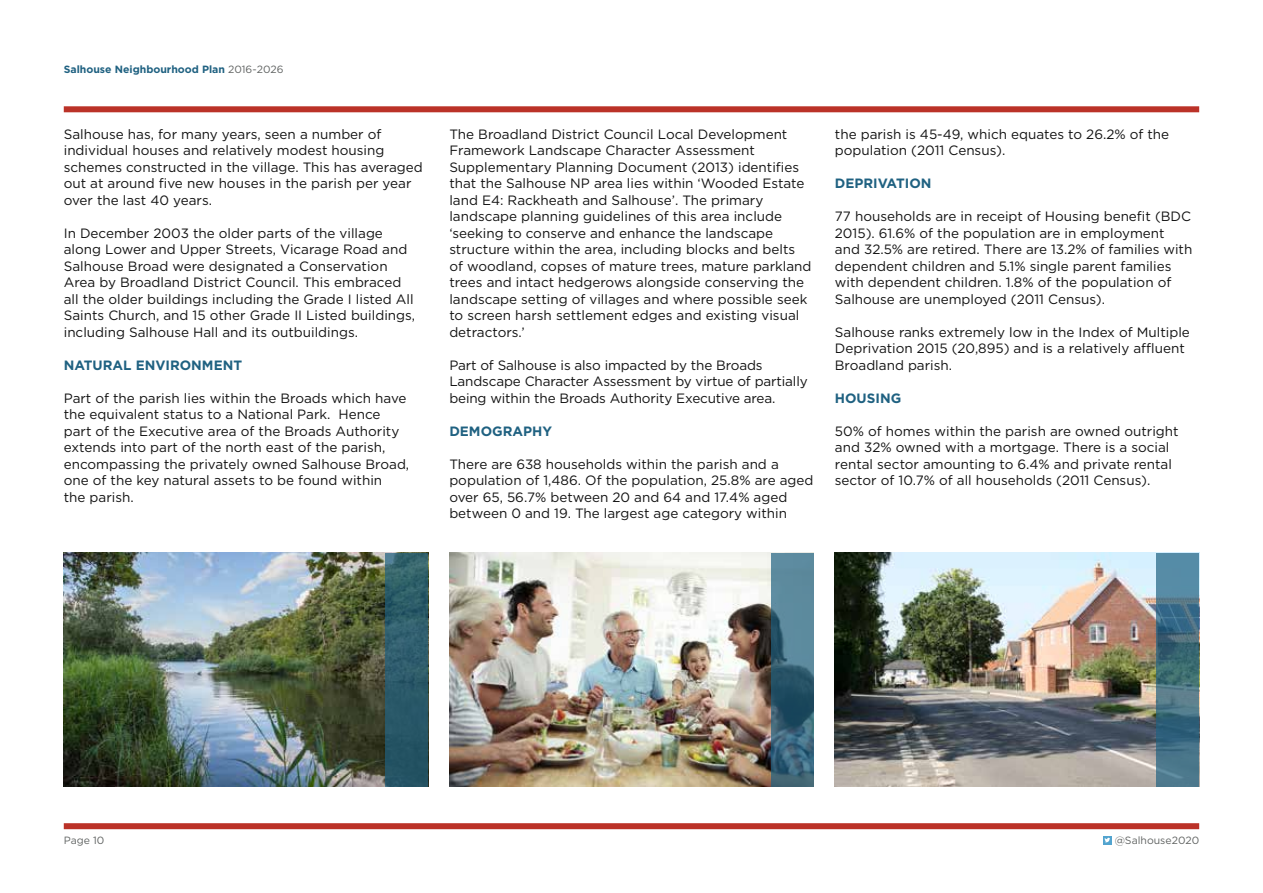
<style>
.page{position:relative;width:1263px;height:893px;background:#fff}
.page>*{position:absolute;margin:0;border:0;box-sizing:border-box;transform-origin:0 0}
.t1{font:13.5px/16.5px "Gotham HTF";color:#121212}
.t2{font:700 13.5px "Gotham HTF";color:#1f6181}
.t3{font:700 10.5px "Gotham HTF";color:#1f6181}
.t4{font:10.5px "Gotham HTF";color:#606362}
.s1{font-weight:400;color:#606362}
</style>
<div class="page">
<div style="left:64px;top:823px;width:1135px;height:6px;background:#bb3228"></div>
<svg style="left:1103px;top:836px;width:8px;height:8px"></svg>
<svg style="left:1104px;top:838px;width:6px;height:4px"></svg>
<div style="left:64px;top:106px;width:1135px;height:6px;background:#bb3228"></div>
<img style="left:64px;top:553px;width:322px;height:234px">
<img style="left:449px;top:553px;width:322px;height:234px">
<svg style="left:386px;top:553px;width:42px;height:234px;background:#2b5a68"></svg>
<svg style="left:771px;top:553px;width:43px;height:234px;background:#436e82"></svg>
<img style="left:835px;top:553px;width:322px;height:234px">
<svg style="left:1157px;top:553px;width:42px;height:234px;background:#457387"></svg>
<p class="t3" style="left:64px;top:63px;width:221px">Salhouse Neighbourhood Plan <span class="s1">2016-2026</span></p>
<p class="t1" style="left:64px;top:126px;width:360px">Salhouse has, for many years, seen a number of individual houses and relatively modest housing schemes constructed in the village. This has averaged out at around five new houses in the parish per year over the last 40 years.</p>
<p class="t1" style="left:64px;top:225px;width:353px">In December 2003 the older parts of the village along Lower and Upper Streets, Vicarage Road and Salhouse Broad were designated a Conservation Area by Broadland District Council. This embraced all the older buildings including the Grade I listed All Saints Church, and 15 other Grade II Listed buildings, including Salhouse Hall and its outbuildings.</p>
<p class="t2" style="left:64px;top:357px;width:180px">NATURAL ENVIRONMENT</p>
<p class="t1" style="left:64px;top:389px;width:347px">Part of the parish lies within the Broads which have the equivalent status to a National Park. Hence part of the Executive area of the Broads Authority extends into part of the north east of the parish, encompassing the privately owned Salhouse Broad, one of the key natural assets to be found within<br>the parish.</p>
<p class="t1" style="left:449px;top:126px;width:364px">The Broadland District Council Local Development Framework Landscape Character Assessment Supplementary Planning Document (2013) identifies that the Salhouse NP area lies within ‘Wooded Estate land E4: Rackheath and Salhouse’. The primary landscape planning guidelines of this area include ‘seeking to conserve and enhance the landscape structure within the area, including blocks and belts of woodland, copses of mature trees, mature parkland trees and intact hedgerows alongside conserving the landscape setting of villages and where possible seek to screen harsh settlement edges and existing visual detractors.’</p>
<p class="t1" style="left:449px;top:356px;width:360px">Part of Salhouse is also impacted by the Broads<br>Landscape Character Assessment by virtue of partially being within the Broads Authority Executive area.</p>
<p class="t2" style="left:449px;top:423px;width:104px">DEMOGRAPHY</p>
<p class="t1" style="left:449px;top:455px;width:366px">There are 638 households within the parish and a population of 1,486. Of the population, 25.8% are aged over 65, 56.7% between 20 and 64 and 17.4% aged between 0 and 19. The largest age category within</p>
<p class="t1" style="left:835px;top:125px;width:336px">the parish is 45-49, which equates to 26.2% of the population (2011 Census).</p>
<p class="t2" style="left:835px;top:176px;width:98px">DEPRIVATION</p>
<p class="t1" style="left:835px;top:208px;width:359px">77 households are in receipt of Housing benefit (BDC 2015). 61.6% of the population are in employment and 32.5% are retired. There are 13.2% of families with dependent children and 5.1% single parent families with dependent children. 1.8% of the population of Salhouse are unemployed (2011 Census).</p>
<p class="t1" style="left:835px;top:323px;width:356px">Salhouse ranks extremely low in the Index of Multiple<br>Deprivation 2015 (20,895) and is a relatively affluent<br>Broadland parish.</p>
<p class="t2" style="left:835px;top:390px;width:68px">HOUSING</p>
<p class="t1" style="left:835px;top:422px;width:345px">50% of homes within the parish are owned outright and 32% owned with a mortgage. There is a social rental sector amounting to 6.4% and private rental sector of 10.7% of all households (2011 Census).</p>
<p class="t4" style="left:64px;top:835px;width:42px">Page 10</p>
<p class="t4" style="left:1115px;top:835px;width:86px">@Salhouse2020</p>
</div>
